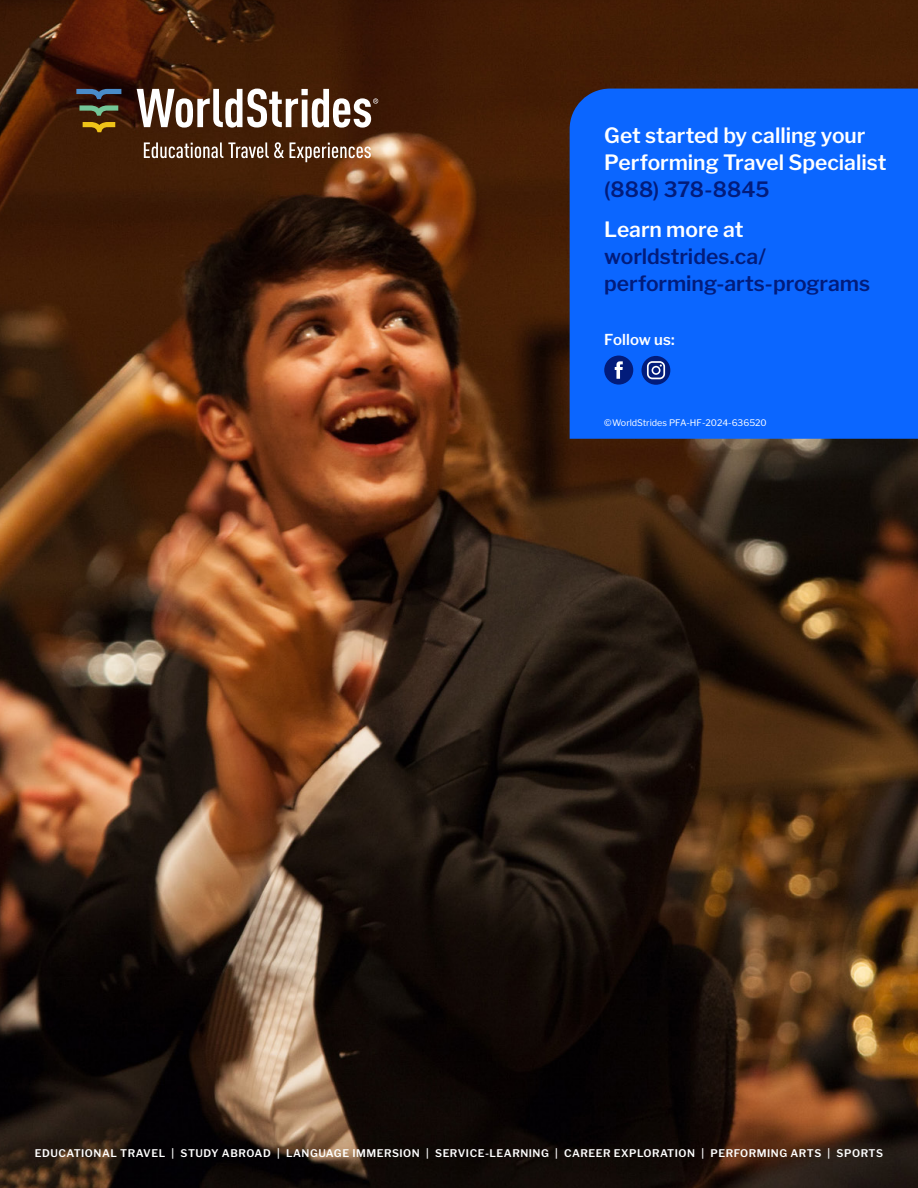
<style>
.page{position:relative;width:918px;height:1188px;background:#fff}
.page>*{position:absolute;margin:0;border:0;box-sizing:border-box;transform-origin:0 0}
.t1{font:600 21px/27px "Libre Franklin";color:#fff}
.t2{font:600 21px/27px "Libre Franklin";color:#021c7b}
.t3{font:600 15px "Libre Franklin";letter-spacing:.005em;color:#fff}
.t4{font:600 10.5px "Libre Franklin";letter-spacing:.05em;color:#fff}
.t5{font:9px "Libre Franklin";color:#fff}
.s1{color:#021c7b}
</style>
<div class="page">
<img style="left:0;top:0;width:918px;height:1188px">
<svg style="left:76px;top:89px;width:45px;height:10px"></svg>
<svg style="left:79px;top:105px;width:39px;height:11px"></svg>
<svg style="left:83px;top:122px;width:32px;height:10px"></svg>
<svg style="left:144px;top:142px;width:140px;height:16px"></svg>
<svg style="left:290px;top:142px;width:81px;height:20px"></svg>
<svg style="left:137px;top:89px;width:241px;height:39px"></svg>
<div style="left:570px;top:89px;width:348px;height:350px;background:#0b66ff"></div>
<div style="left:604px;top:356px;width:29px;height:29px;background:#021c7b;border-radius:50%"></div>
<svg style="left:615px;top:361px;width:8px;height:18px"></svg>
<svg style="left:642px;top:356px;width:28px;height:29px"></svg>
<p class="t1" style="left:604px;top:122px;width:284px">Get started by calling your<br>Performing Travel Specialist <span class="s1">(888) 378-8845</span></p>
<p class="t1" style="left:604px;top:216px;width:141px">Learn more at</p>
<p class="t2" style="left:604px;top:243px;width:267px">worldstrides.ca/ performing-arts-programs</p>
<p class="t3" style="left:604px;top:331px;width:72px">Follow us:</p>
<p class="t5" style="left:604px;top:417px;width:164px">©WorldStrides PFA-HF-2024-636520</p>
<p class="t4" style="left:35px;top:1147px;width:850px">EDUCATIONAL TRAVEL | STUDY ABROAD | LANGUAGE IMMERSION | SERVICE-LEARNING | CAREER EXPLORATION | PERFORMING ARTS | SPORTS</p>
</div>
